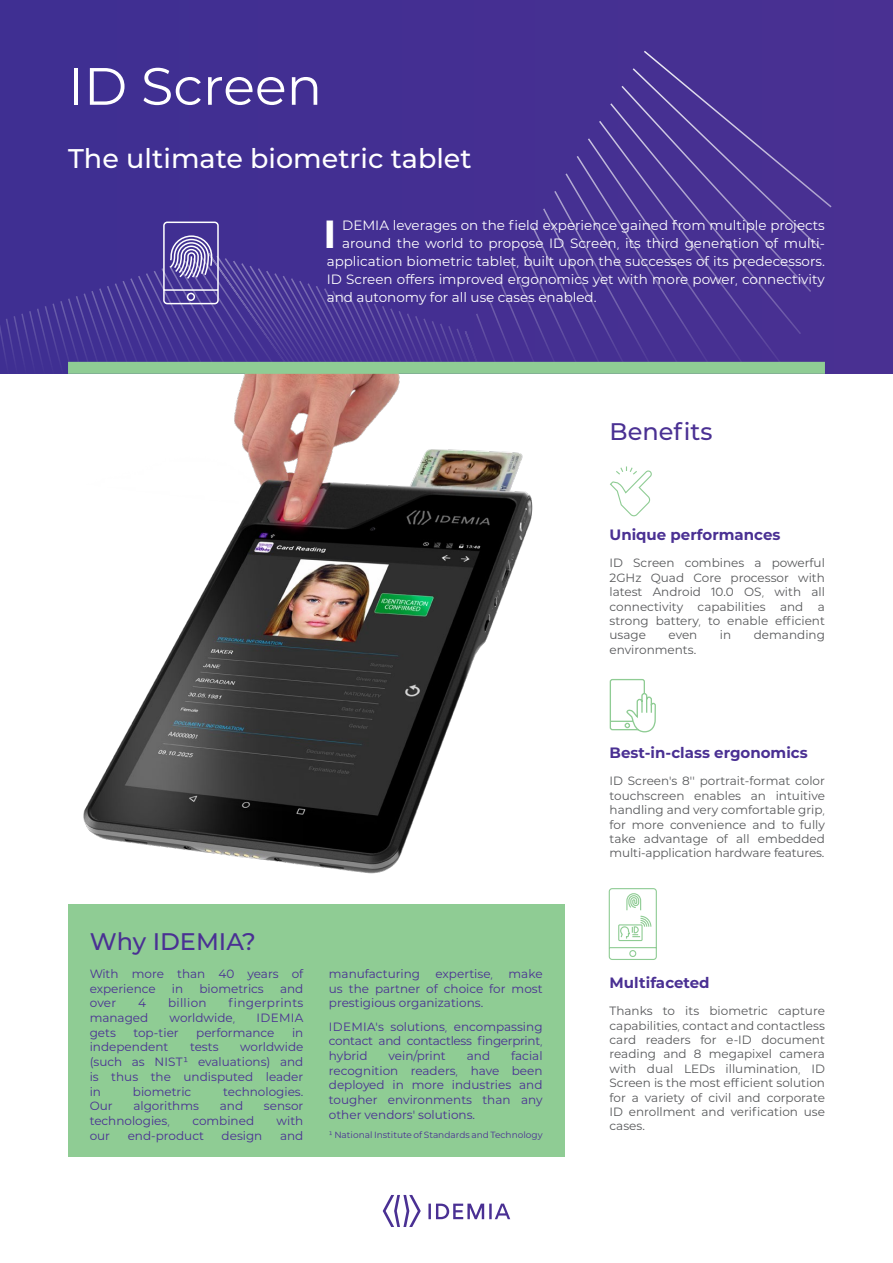
<style>
.page{position:relative;width:893px;height:1263px;background:#fff}
.page>*{position:absolute;margin:0;border:0;box-sizing:border-box;transform-origin:0 0}
.Brochure-Title{font:52.5px "IDEMIA";color:#fff}
.Market-intro{font:700 39.15px "IDEMIA";color:#fff}
.Tagline{font:500 27px "IDEMIA";color:#fff}
.Chapter-Title{font:500 24px "IDEMIA";color:#4a3093}
.Bold-text{font:700 15px "IDEMIA";color:#4a3093}
.Market-intro-2{font:13.5px "IDEMIA";color:#fff}
.Current-text{font:12px/14.4px "IDEMIA";color:#57585a;text-align:justify}
.Chapter-Title-2{font:12px/14.7px "IDEMIA";color:#4a3093;text-align:justify}
.Chapter-Title-3{font:12px "IDEMIA";letter-spacing:.025em;color:#4a3093}
.Chapter-Title-4{font:9px "IDEMIA";color:#4a3093}
</style>
<div class="page">
<div style="left:0;top:0;width:893px;height:374px;background:#463092"></div>
<div style="left:68px;top:904px;width:496px;height:252px;background:#8fcc94"></div>
<svg style="left:0;top:51px;width:832px;height:311px"></svg>
<img style="left:83px;top:374px;width:450px;height:500px">
<svg style="left:383px;top:1195px;width:38px;height:32px"></svg>
<svg style="left:428px;top:1203px;width:82px;height:16px"></svg>
<div style="left:68px;top:362px;width:757px;height:12px;background:#8fcc94"></div>
<svg style="left:610px;top:466px;width:42px;height:51px"></svg>
<svg style="left:609px;top:679px;width:47px;height:54px"></svg>
<svg style="left:162px;top:221px;width:57px;height:84px"></svg>
<svg style="left:608px;top:888px;width:49px;height:72px"></svg>
<p class="Brochure-Title" style="left:68px;top:50px;width:256px">ID Screen</p>
<p class="Tagline" style="left:68px;top:140px;width:405px">The ultimate biometric tablet</p>
<p class="Market-intro" style="left:323px;top:206px;width:14px">I</p>
<p class="Market-intro-2" style="left:342px;top:216px;width:484px">DEMIA leverages on the field experience gained from multiple projects</p>
<p class="Market-intro-2" style="left:342px;top:234px;width:484px">around the world to propose ID Screen, its third generation of multi-</p>
<p class="Market-intro-2" style="left:327px;top:252px;width:500px">application biometric tablet, built upon the successes of its predecessors.</p>
<p class="Market-intro-2" style="left:327px;top:270px;width:500px">ID Screen offers improved ergonomics yet with more power, connectivity</p>
<p class="Market-intro-2" style="left:327px;top:288px;width:271px">and autonomy for all use cases enabled.</p>
<p class="Chapter-Title" style="left:609px;top:415px;width:105px">Benefits</p>
<p class="Bold-text" style="left:610px;top:524px;width:172px">Unique performances</p>
<p class="Current-text" style="left:610px;top:555px;width:217px">ID Screen combines a powerful 2GHz Quad Core processor with latest Android 10.0 OS, with all connectivity capabilities and a strong battery, to enable efficient usage</p>
<p class="Current-text" style="left:669px;top:627px;width:30px">even</p>
<p class="Current-text" style="left:720px;top:627px;width:13px">in</p>
<p class="Current-text" style="left:754px;top:627px;width:73px">demanding</p>
<p class="Current-text" style="left:610px;top:642px;width:88px">environments.</p>
<p class="Chapter-Title" style="left:90px;top:925px;width:168px">Why IDEMIA?</p>
<p class="Chapter-Title-2" style="left:90px;top:966px;width:215px">With more than 40 years of experience</p>
<p class="Chapter-Title-2" style="left:172px;top:981px;width:13px">in</p>
<p class="Chapter-Title-2" style="left:200px;top:981px;width:66px">biometrics</p>
<p class="Chapter-Title-2" style="left:280px;top:981px;width:25px">and</p>
<p class="Chapter-Title-2" style="left:90px;top:995px;width:28px">over</p>
<p class="Chapter-Title-2" style="left:138px;top:995px;width:9px">4</p>
<p class="Chapter-Title-3" style="left:168px;top:995px;width:40px">billion</p>
<p class="Chapter-Title-3" style="left:229px;top:995px;width:76px">fingerprints</p>
<p class="Chapter-Title-2" style="left:90px;top:1010px;width:60px">managed</p>
<p class="Chapter-Title-2" style="left:170px;top:1010px;width:67px">worldwide,</p>
<p class="Chapter-Title-2" style="left:257px;top:1010px;width:48px">IDEMIA</p>
<p class="Chapter-Title-2" style="left:90px;top:1025px;width:28px">gets</p>
<p class="Chapter-Title-2" style="left:133px;top:1025px;width:47px">top-tier</p>
<p class="Chapter-Title-2" style="left:196px;top:1025px;width:80px">performance</p>
<p class="Chapter-Title-2" style="left:292px;top:1025px;width:13px">in</p>
<p class="Chapter-Title-2" style="left:90px;top:1039px;width:80px">independent</p>
<p class="Chapter-Title-2" style="left:190px;top:1039px;width:30px">tests</p>
<p class="Chapter-Title-2" style="left:90px;top:1039px;width:215px;text-indent:151px">worldwide (such as NIST¹ evaluations) and is thus the undisputed leader in</p>
<p class="Chapter-Title-2" style="left:133px;top:1083px;width:60px">biometric</p>
<p class="Chapter-Title-2" style="left:223px;top:1083px;width:82px">technologies.</p>
<p class="Chapter-Title-2" style="left:90px;top:1098px;width:24px">Our</p>
<p class="Chapter-Title-2" style="left:133px;top:1098px;width:67px">algorithms</p>
<p class="Chapter-Title-2" style="left:220px;top:1098px;width:25px">and</p>
<p class="Chapter-Title-2" style="left:264px;top:1098px;width:41px">sensor</p>
<p class="Chapter-Title-2" style="left:90px;top:1113px;width:82px">technologies,</p>
<p class="Chapter-Title-2" style="left:192px;top:1113px;width:63px">combined</p>
<p class="Chapter-Title-2" style="left:277px;top:1113px;width:28px">with</p>
<p class="Chapter-Title-2" style="left:90px;top:1128px;width:22px">our</p>
<p class="Chapter-Title-2" style="left:128px;top:1128px;width:78px">end-product</p>
<p class="Chapter-Title-2" style="left:222px;top:1128px;width:42px">design</p>
<p class="Chapter-Title-2" style="left:280px;top:1128px;width:25px">and</p>
<p class="Chapter-Title-2" style="left:329px;top:966px;width:93px">manufacturing</p>
<p class="Chapter-Title-2" style="left:435px;top:966px;width:59px">expertise,</p>
<p class="Chapter-Title-2" style="left:329px;top:966px;width:215px;text-indent:180px">make us the partner of choice for most prestigious organizations.</p>
<p class="Chapter-Title-2" style="left:329px;top:1018px;width:215px">IDEMIA’s solutions, encompassing contact and contactless fingerprint, hybrid</p>
<p class="Chapter-Title-2" style="left:389px;top:1048px;width:59px">vein/print</p>
<p class="Chapter-Title-2" style="left:467px;top:1048px;width:25px">and</p>
<p class="Chapter-Title-2" style="left:329px;top:1048px;width:215px;text-indent:182px">facial recognition readers, have been deployed in more industries and tougher environments than any other vendors’ solutions.</p>
<p class="Chapter-Title-4" style="left:329px;top:1128px;width:215px">¹ National Institute of Standards and Technology</p>
<p class="Bold-text" style="left:610px;top:742px;width:200px">Best-in-class ergonomics</p>
<p class="Current-text" style="left:610px;top:773px;width:217px">ID Screen’s 8’’ portrait-format color touchscreen enables an intuitive handling and very comfortable grip, for more convenience and to fully take advantage of all embedded multi-application hardware features.</p>
<p class="Bold-text" style="left:610px;top:972px;width:102px">Multifaceted</p>
<p class="Current-text" style="left:610px;top:1003px;width:217px">Thanks to its biometric capture capabilities, contact and contactless card readers for e-ID document reading and 8 megapixel camera with dual LEDs illumination, ID Screen is the most efficient solution for a variety of civil and corporate ID enrollment and verification use cases.</p>
</div>
